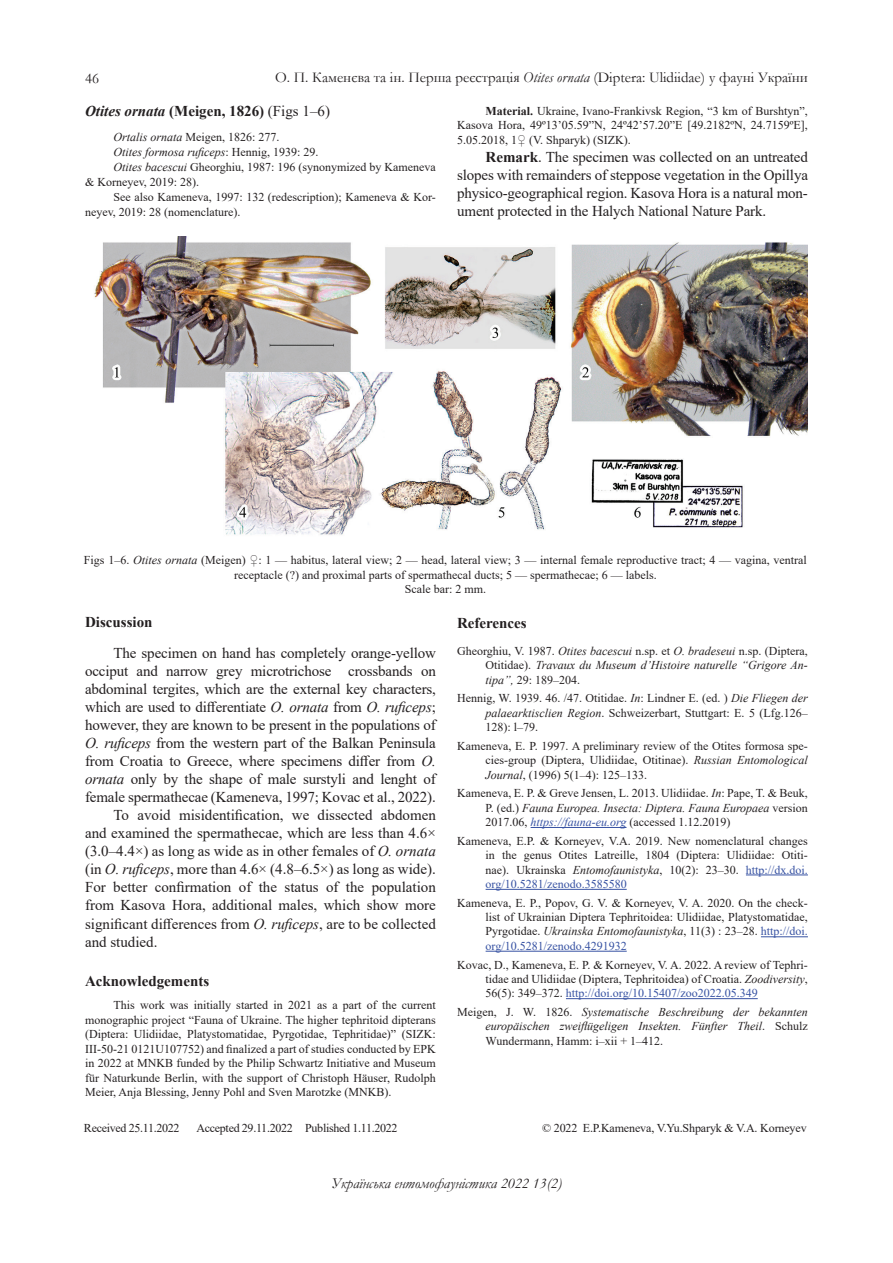
<style>
.page{position:relative;width:893px;height:1263px;background:#fff}
.page>*{position:absolute;margin:0;border:0;box-sizing:border-box;transform-origin:0 0}
.t1{font:15px/18px "Times New Roman";letter-spacing:-.01em;color:#231f20;text-align:justify}
.t2{font:15px "Garamond";color:#231f20}
.t3{font:700 15px "Times New Roman";color:#231f20}
.t4{font:italic 15px "Garamond";color:#231f20}
.t5{font:12px/14.4px "Times New Roman";color:#231f20;text-align:justify}
.t6{font:italic 12px/14.4px "Times New Roman";color:#231f20;text-align:justify}
.t7{font:12px "Times New Roman";letter-spacing:-.025em;color:#231f20}
.s1{font-style:italic}
.s2{font-weight:400}
.s3{font-style:normal}
.s4{font-weight:700}
.s5{font-style:italic;color:#3853a3}
.s6{color:#3853a3}
</style>
<div class="page">
<img style="left:94px;top:236px;width:714px;height:299px">
<hr style="left:531px;top:827px;width:95px;height:1px;background:#3853a3">
<hr style="left:746px;top:875px;width:62px;height:1px;background:#3853a3">
<hr style="left:486px;top:889px;width:141px;height:1px;background:#3853a3">
<hr style="left:761px;top:936px;width:47px;height:1px;background:#3853a3">
<hr style="left:486px;top:951px;width:141px;height:1px;background:#3853a3">
<hr style="left:566px;top:998px;width:192px;height:1px;background:#3853a3">
<p class="t2" style="left:85px;top:68px;width:16px">46</p>
<p class="t2" style="left:275px;top:67px;width:534px">О. П. Каменєва та ін. Перша реєстрація <span class="s1">Otites ornata</span> (Diptera: Ulidiidae) у фауні України</p>
<p class="t3" style="left:85px;top:101px;width:246px"><span class="s1">Otites ornata</span> (Meigen, 1826) <span class="s2">(Figs 1–6)</span></p>
<p class="t5" style="left:114px;top:129px;width:168px"><span class="s1">Ortalis ornata</span> Meigen, 1826: 277.</p>
<p class="t6" style="left:114px;top:144px;width:206px">Otites formosa ruficeps<span class="s3">: Hennig, 1939: 29.</span></p>
<p class="t5" style="left:114px;top:159px;width:324px"><span class="s1">Otites bacescui</span> Gheorghiu, 1987: 196 (synonymized by Kameneva</p>
<p class="t5" style="left:85px;top:174px;width:116px">&amp; Korneyev, 2019: 28).</p>
<p class="t5" style="left:114px;top:189px;width:324px">See also Kameneva, 1997: 132 (redescription); Kameneva &amp; Kor-</p>
<p class="t5" style="left:85px;top:204px;width:157px">neyev, 2019: 28 (nomenclature).</p>
<p class="t5" style="left:457px;top:103px;width:352px;text-indent:28px"><span class="s4">Material.</span> Ukraine, Ivano-Frankivsk Region, “3 km of Burshtyn”, Kasova Hora, 49º13’05.59”N, 24º42’57.20”E [49.2182ºN, 24.7159ºE], 5.05.2018, 1♀ (V. Shparyk) (SIZK).</p>
<p class="t1" style="left:457px;top:147px;width:352px;text-indent:28px"><span class="s4">Remark</span>. The specimen was collected on an untreated slopes with remainders of steppose vegetation in the Opillya physico-geographical region. Kasova Hora is a natural mon&shy;ument protected in the Halych National Nature Park.</p>
<p class="t5" style="left:84px;top:553px;width:724px;text-align:center">Figs 1–6. <span class="s1">Otites ornata</span> (Meigen) ♀: 1 — habitus, lateral view; 2 — head, lateral view; 3 — internal female reproductive tract; 4 — vagina, ventral receptacle (?) and proximal parts of spermathecal ducts; 5 — spermathecae; 6 — labels.<br>Scale bar: 2 mm.</p>
<p class="t3" style="left:85px;top:611px;width:69px">Discussion</p>
<p class="t1" style="left:114px;top:643px;width:324px">The specimen on hand has completely orange-yellow</p>
<p class="t1" style="left:85px;top:661px;width:352px">occiput and narrow grey microtrichose crossbands on</p>
<p class="t1" style="left:85px;top:679px;width:352px">abdominal tergites, which are the external key characters,</p>
<p class="t1" style="left:85px;top:697px;width:352px">which are used to differentiate <span class="s1">O. ornata</span> from <span class="s1">O. ruficeps</span>;</p>
<p class="t1" style="left:85px;top:715px;width:352px">however, they are known to be present in the populations of</p>
<p class="t1" style="left:85px;top:733px;width:352px"><span class="s1">O. ruficeps</span> from the western part of the Balkan Peninsula</p>
<p class="t1" style="left:85px;top:751px;width:352px">from Croatia to Greece, where specimens differ from <span class="s1">O.</span></p>
<p class="t1" style="left:85px;top:769px;width:352px"><span class="s1">ornata</span> only by the shape of male surstyli and lenght of</p>
<p class="t1" style="left:85px;top:788px;width:352px">female spermathecae (Kameneva, 1997; Kovac et al., 2022).</p>
<p class="t1" style="left:114px;top:806px;width:324px">To avoid misidentification, we dissected abdomen</p>
<p class="t1" style="left:85px;top:824px;width:352px">and examined the spermathecae, which are less than 4.6×</p>
<p class="t1" style="left:85px;top:842px;width:352px">(3.0–4.4×) as long as wide as in other females of <span class="s1">O. ornata</span></p>
<p class="t1" style="left:85px;top:860px;width:352px">(in <span class="s1">O. ruficeps</span>, more than 4.6× (4.8–6.5×) as long as wide).</p>
<p class="t1" style="left:85px;top:878px;width:352px">For better confirmation of the status of the population</p>
<p class="t1" style="left:85px;top:896px;width:352px">from Kasova Hora, additional males, which show more</p>
<p class="t1" style="left:85px;top:914px;width:352px">significant differences from <span class="s1">O. ruficeps</span>, are to be collected</p>
<p class="t1" style="left:85px;top:932px;width:74px">and studied.</p>
<p class="t3" style="left:85px;top:970px;width:126px">Acknowledgements</p>
<p class="t5" style="left:85px;top:998px;width:352px;text-indent:28px">This work was initially started in 2021 as a part of the current monographic project “Fauna of Ukraine. The higher tephritoid dipterans (Diptera: Ulidiidae, Platystomatidae, Pyrgotidae, Tephritidae)” (SIZK:<br>III-50-21 0121U107752) and finalized a part of studies conducted by EPK in 2022 at MNKB funded by the Philip Schwartz Initiative and Museum für Naturkunde Berlin, with the support of Christoph Häuser, Rudolph Meier, Anja Blessing, Jenny Pohl and Sven Marotzke (MNKB).</p>
<p class="t3" style="left:457px;top:612px;width:71px">References</p>
<p class="t6" style="left:486px;top:643px;width:324px;text-indent:-28px"><span class="s3">Gheorghiu, V. 1987.</span> Otites bacescui <span class="s3">n.sp. et</span> O. bradeseui <span class="s3">n.sp. (Diptera, Otitidae).</span> Travaux du Museum d’Histoire naturelle “Grigore An&shy;tipa”, <span class="s3">29: 189–204.</span></p>
<p class="t5" style="left:486px;top:691px;width:324px;text-indent:-28px">Hennig, W. 1939. 46. /47. Otitidae. <span class="s1">In</span>: Lindner E. (ed. ) <span class="s1">Die Fliegen der palaearktisclien Region</span>. Schweizerbart, Stuttgart: E. 5 (Lfg.126– 128): l–79.</p>
<p class="t5" style="left:486px;top:738px;width:324px;text-indent:-28px">Kameneva, E. P. 1997. A preliminary review of the Otites formosa spe&shy;cies-group (Diptera, Ulidiidae, Otitinae). <span class="s1">Russian Entomological Journal</span>, (1996) 5(1–4): 125–133.</p>
<p class="t5" style="left:486px;top:786px;width:324px;text-indent:-28px">Kameneva, E. P. &amp; Greve Jensen, L. 2013. Ulidiidae. <span class="s1">In</span>: Pape, T. &amp; Beuk, P. (ed.) <span class="s1">Fauna Europea. Insecta: Diptera. Fauna Europaea</span> version 2017.06, <span class="s5">https://fauna-eu.org</span> (accessed 1.12.2019)</p>
<p class="t5" style="left:486px;top:833px;width:324px;text-indent:-28px">Kameneva, E.P. &amp; Korneyev, V.A. 2019. New nomenclatural changes in the genus Otites Latreille, 1804 (Diptera: Ulidiidae: Otiti&shy;nae). Ukrainska <span class="s1">Entomofaunistyka</span>, 10(2): 23–30. <span class="s6">http://dx.doi. org/10.5281/zenodo.3585580</span></p>
<p class="t5" style="left:486px;top:895px;width:324px;text-indent:-28px">Kameneva, E. P., Popov, G. V. &amp; Korneyev, V. A. 2020. On the check&shy;list of Ukrainian Diptera Tephritoidea: Ulidiidae, Platystomatidae, Pyrgotidae. <span class="s1">Ukrainska Entomofaunistyka</span>, 11(3) : 23–28. <span class="s6">http://doi. org/10.5281/zenodo.4291932</span></p>
<p class="t5" style="left:486px;top:957px;width:324px;text-indent:-28px">Kovac, D., Kameneva, E. P. &amp; Korneyev, V. A. 2022. A review of Tephri&shy;tidae and Ulidiidae (Diptera, Tephritoidea) of Croatia. <span class="s1">Zoodiversity</span>, 56(5): 349–372. <span class="s6">http://doi.org/10.15407/zoo2022.05.349</span></p>
<p class="t6" style="left:486px;top:1004px;width:324px;text-indent:-28px"><span class="s3">Meigen, J. W. 1826.</span> Systematische Beschreibung der bekannten europäischen zweiflügeligen Insekten. Fünfter Theil<span class="s3">. Schulz Wundermann, Hamm: i–xii + 1–412.</span></p>
<p class="t7" style="left:84px;top:1120px;width:97px">Received 25.11.2022</p>
<p class="t7" style="left:196px;top:1120px;width:203px">Accepted 29.11.2022 Published 1.11.2022</p>
<p class="t5" style="left:542px;top:1121px;width:266px">© 2022 E.P.Kameneva, V.Yu.Shparyk &amp; V.A. Korneyev</p>
<p class="t4" style="left:331px;top:1173px;width:232px">Українська ентомофауністика 2022 13(2)</p>
</div>
